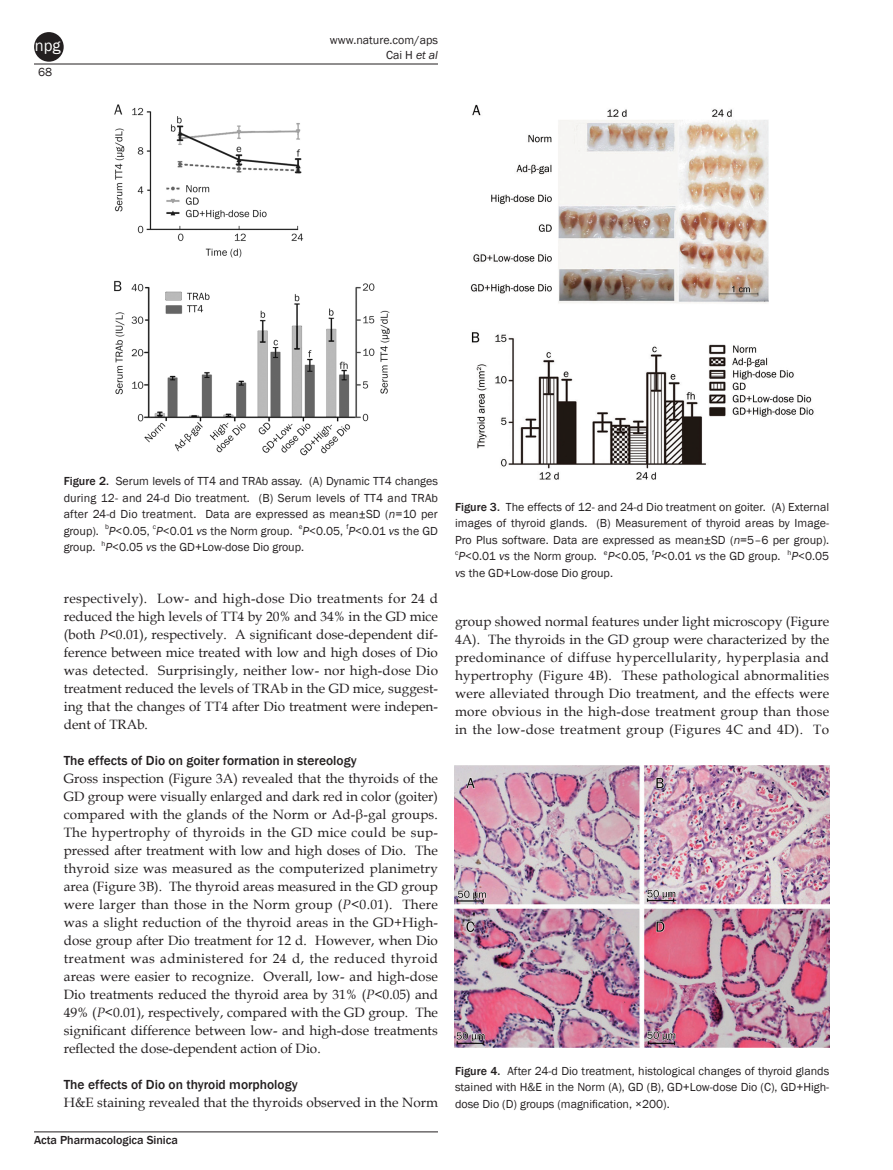
<style>
.page{position:relative;width:893px;height:1170px;background:#fff}
.page>*{position:absolute;margin:0;border:0;box-sizing:border-box;transform-origin:0 0}
.t1{font:16.5px "Franklin Gothic";color:#fff}
.无段头空英文正文{font:13.5px/18px "Book Antiqua";color:#231f20;text-align:justify}
.英文正文{font:13.5px/18px "Book Antiqua";color:#231f20;text-align:justify}
.二级标题{font:500 13.5px "Franklin Gothic";color:#231f20}
.图表注{font:12px/16.5px "Franklin Gothic";color:#231f20;text-align:justify}
.t2{font:500 12px "Franklin Gothic";color:#231f20}
.s1{font-style:italic}
.s2{font-weight:500}
</style>
<div class="page">
<hr style="left:34px;top:64px;width:404px;height:1px;background:#231f20">
<hr style="left:34px;top:1131px;width:404px;height:1px;background:#231f20">
<div style="left:34px;top:32px;width:30px;height:30px;background:#231f20;border-radius:50%"></div>
<img style="left:114px;top:104px;width:276px;height:352px">
<img style="left:470px;top:104px;width:344px;height:376px">
<img style="left:455px;top:765px;width:374px;height:282px">
<p class="t1" style="left:35px;top:35px;width:27px">npg</p>
<p class="图表注" style="left:38px;top:64px;width:16px">68</p>
<p class="图表注" style="left:330px;top:32px;width:110px;line-height:15px;text-align:right">www.nature.com/aps<br>Cai H <span class="s1">et al</span></p>
<p class="图表注" style="left:64px;top:473px;width:376px"><span class="s2">Figure 2.</span> Serum levels of TT4 and TRAb assay. (A) Dynamic TT4 changes during 12- and 24-d Dio treatment. (B) Serum levels of TT4 and TRAb after 24-d Dio treatment. Data are expressed as mean±SD (<span class="s1">n</span>=10 per group). <sup>b</sup><span class="s1">P</span>&lt;0.05, <sup>c</sup><span class="s1">P</span>&lt;0.01 <span class="s1">vs</span> the Norm group. <sup>e</sup><span class="s1">P</span>&lt;0.05, <sup>f</sup><span class="s1">P</span>&lt;0.01 <span class="s1">vs</span> the GD group. <sup>h</sup><span class="s1">P</span>&lt;0.05 <span class="s1">vs</span> the GD+Low-dose Dio group.</p>
<p class="英文正文" style="left:64px;top:589px;width:376px">respectively). Low- and high-dose Dio treatments for 24 d reduced the high levels of TT4 by 20% and 34% in the GD mice (both <span class="s1">P</span>&lt;0.01), respectively. A significant dose-dependent dif&shy;ference between mice treated with low and high doses of Dio was detected. Surprisingly, neither low- nor high-dose Dio treatment reduced the levels of TRAb in the GD mice, suggest&shy;ing that the changes of TT4 after Dio treatment were indepen&shy;dent of TRAb.</p>
<p class="二级标题" style="left:64px;top:751px;width:294px">The effects of Dio on goiter formation in stereology</p>
<p class="无段头空英文正文" style="left:64px;top:769px;width:376px">Gross inspection (Figure 3A) revealed that the thyroids of the GD group were visually enlarged and dark red in color (goiter) compared with the glands of the Norm or Ad-β-gal groups.<br>The hypertrophy of thyroids in the GD mice could be sup&shy;pressed after treatment with low and high doses of Dio. The thyroid size was measured as the computerized planimetry area (Figure 3B). The thyroid areas measured in the GD group were larger than those in the Norm group (<span class="s1">P</span>&lt;0.01). There was a slight reduction of the thyroid areas in the GD+High&shy;dose group after Dio treatment for 12 d. However, when Dio treatment was administered for 24 d, the reduced thyroid areas were easier to recognize. Overall, low- and high-dose Dio treatments reduced the thyroid area by 31% (<span class="s1">P</span>&lt;0.05) and 49% (<span class="s1">P</span>&lt;0.01), respectively, compared with the GD group. The significant difference between low- and high-dose treatments reflected the dose-dependent action of Dio.</p>
<p class="二级标题" style="left:64px;top:1075px;width:235px">The effects of Dio on thyroid morphology</p>
<p class="无段头空英文正文" style="left:64px;top:1093px;width:376px">H&amp;E staining revealed that the thyroids observed in the Norm</p>
<p class="t2" style="left:34px;top:1132px;width:145px">Acta Pharmacologica Sinica</p>
<p class="图表注" style="left:455px;top:498px;width:376px"><span class="s2">Figure 3.</span> The effects of 12- and 24-d Dio treatment on goiter. (A) External images of thyroid glands. (B) Measurement of thyroid areas by Image-Pro Plus software. Data are expressed as mean±SD (<span class="s1">n</span>=5–6 per group). <sup>c</sup><span class="s1">P</span>&lt;0.01 <span class="s1">vs</span> the Norm group. <sup>e</sup><span class="s1">P</span>&lt;0.05, <sup>f</sup><span class="s1">P</span>&lt;0.01 <span class="s1">vs</span> the GD group. <sup>h</sup><span class="s1">P</span>&lt;0.05 <span class="s1">vs</span> the GD+Low-dose Dio group.</p>
<p class="无段头空英文正文" style="left:455px;top:612px;width:376px">group showed normal features under light microscopy (Figure 4A). The thyroids in the GD group were characterized by the predominance of diffuse hypercellularity, hyperplasia and hypertrophy (Figure 4B). These pathological abnormalities were alleviated through Dio treatment, and the effects were more obvious in the high-dose treatment group than those in the low-dose treatment group (Figures 4C and 4D). To</p>
<p class="图表注" style="left:455px;top:1062px;width:376px"><span class="s2">Figure 4.</span> After 24-d Dio treatment, histological changes of thyroid glands stained with H&amp;E in the Norm (A), GD (B), GD+Low-dose Dio (C), GD+High&shy;dose Dio (D) groups (magnification, ×200).</p>
</div>
